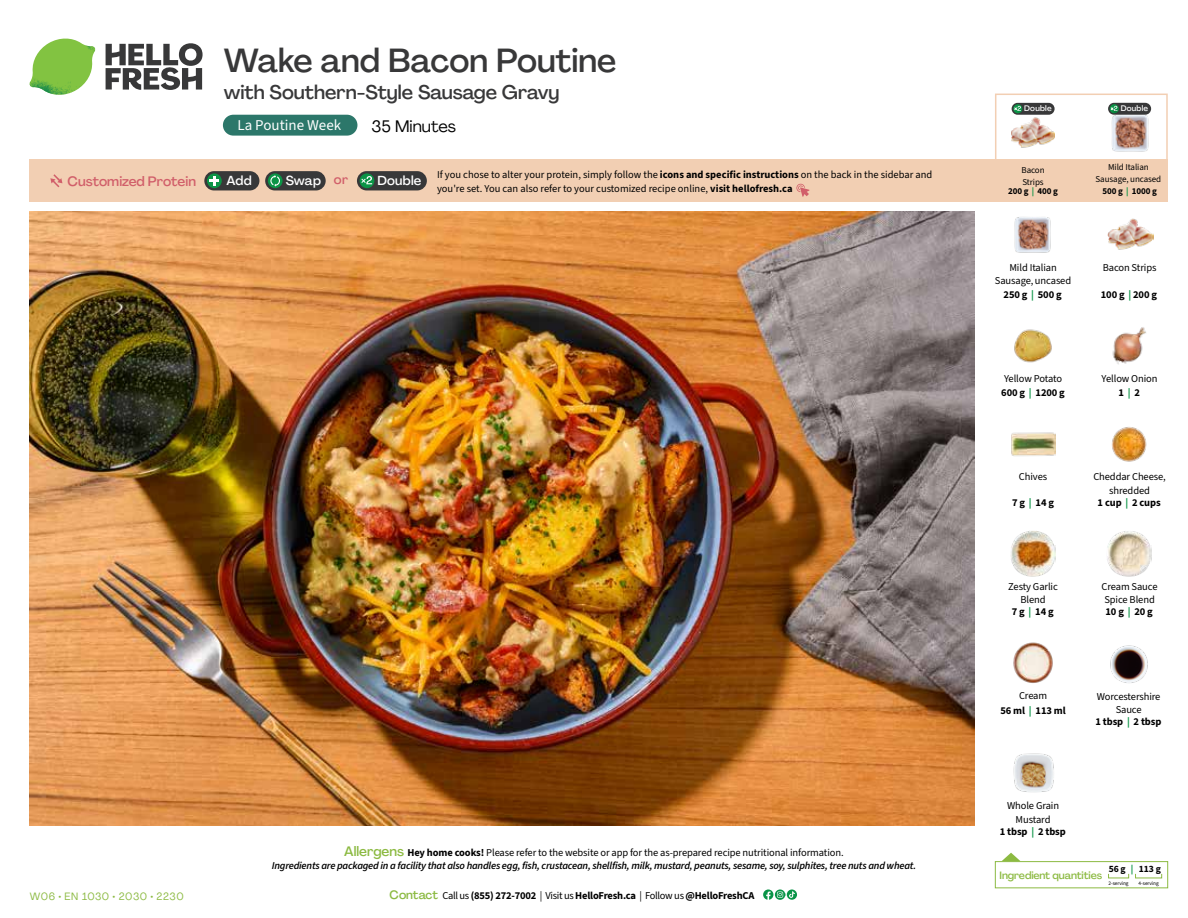
<style>
.page{position:relative;width:1188px;height:918px;background:#fff}
.page>*{position:absolute;margin:0;border:0;box-sizing:border-box;transform-origin:0 0}
.t1{font:500 33px "Agrandir";color:#383839}
.t2{font:500 19.5px "Agrandir";color:#383839}
.t3{font:16.5px "Agrandir";color:#000}
.t4{font:15px "Source Sans 3";color:#fff}
.t5{font:500 13.5px "Agrandir";color:#d15f6a}
.t6{font:500 12.9px "Agrandir";letter-spacing:.015em;color:#fff}
.t7{font:10.5px/13.5px "Source Sans 3";letter-spacing:-.01em;color:#000;text-align:center}
.t8{font:italic 600 10.5px/13.5px "Source Sans 3";letter-spacing:-.02em;color:#000;text-align:center}
.t9{font:700 10.5px/14.9px "Source Sans 3";letter-spacing:-.02em;color:#000;text-align:center}
.t10{font:500 10.5px "Agrandir";letter-spacing:-.01em;color:#8cba42}
.t11{font:10.5px "Agrandir";letter-spacing:.05em;color:#8cba42}
.t12{font:700 9.6px "Source Sans 3";color:#000}
.t13{font:9px/11.9px "Source Sans 3";letter-spacing:-.01em;color:#000;text-align:center}
.t14{font:700 9px "Source Sans 3";color:#000}
.t15{font:500 7.95px "Agrandir";letter-spacing:.025em;color:#fff}
.t16{font:5.25px "Source Sans 3";letter-spacing:-.01em;color:#000}
.s1{color:#d15f6a}
.s2{font-weight:700}
.s3{font-weight:700;color:#0b9446}
.s4{color:#0b9446}
.s5{font-weight:400}
.s6{font-family:"Agrandir";font-weight:500;font-style:normal;font-size:13.5px;color:#8cba42}
.s7{font-weight:700;font-style:normal}
.s8{font-weight:400;font-style:normal}
.s9{font-family:"Agrandir";font-weight:500;font-size:12px;color:#8cba42}
</style>
<div class="page">
<svg style="left:106px;top:43px;width:97px;height:47px"></svg>
<svg style="left:34px;top:39px;width:59px;height:38px"></svg>
<img style="left:65px;top:39px;width:30px;height:25px">
<img style="left:33px;top:60px;width:56px;height:10px">
<img style="left:29px;top:64px;width:58px;height:31px">
<img style="left:64px;top:70px;width:25px;height:24px">
<img style="left:30px;top:211px;width:945px;height:615px">
<div style="left:787px;top:889px;width:10px;height:11px;background:#099447;border-radius:50%"></div>
<svg style="left:763px;top:889px;width:32px;height:11px"></svg>
<svg style="left:1002px;top:853px;width:18px;height:8px"></svg>
<div style="left:995px;top:861px;width:173px;height:27px;border:1px solid #8cba42"></div>
<div style="left:223px;top:115px;width:134px;height:21px;background:#2c776a;border-radius:10px"></div>
<img style="left:1014px;top:329px;width:38px;height:34px">
<img style="left:1112px;top:327px;width:34px;height:38px">
<img style="left:1011px;top:432px;width:45px;height:24px">
<img style="left:1112px;top:427px;width:35px;height:35px">
<img style="left:1011px;top:531px;width:45px;height:45px">
<img style="left:1107px;top:531px;width:45px;height:45px">
<img style="left:1013px;top:753px;width:41px;height:40px">
<img style="left:1108px;top:218px;width:45px;height:32px">
<img style="left:1014px;top:217px;width:37px;height:36px">
<img style="left:1013px;top:642px;width:40px;height:41px">
<img style="left:1110px;top:645px;width:38px;height:38px">
<div style="left:30px;top:160px;width:1138px;height:42px;background:#f2cfb3"></div>
<svg style="left:50px;top:174px;width:12px;height:13px"></svg>
<div style="left:265px;top:171px;width:61px;height:19px;background:#383839;border-radius:10px"></div>
<svg style="left:268px;top:173px;width:15px;height:15px"></svg>
<svg style="left:270px;top:175px;width:10px;height:12px"></svg>
<div style="left:204px;top:171px;width:55px;height:19px;background:#383839;border-radius:10px"></div>
<div style="left:207px;top:173px;width:15px;height:15px;background:#0b9446;border-radius:50%"></div>
<svg style="left:209px;top:176px;width:10px;height:10px"></svg>
<svg style="left:796px;top:183px;width:13px;height:14px"></svg>
<div style="left:357px;top:171px;width:70px;height:19px;background:#383839;border-radius:10px"></div>
<svg style="left:360px;top:173px;width:14px;height:15px"></svg>
<svg style="left:360px;top:176px;width:12px;height:8px"></svg>
<div style="left:995px;top:94px;width:173px;height:69px;border:2px solid #f2cfb3"></div>
<img style="left:1108px;top:111px;width:43px;height:41px">
<img style="left:1011px;top:112px;width:44px;height:36px">
<div style="left:1108px;top:103px;width:43px;height:12px;background:#383839;border-radius:6px"></div>
<svg style="left:1110px;top:104px;width:9px;height:9px"></svg>
<div style="left:1112px;top:108px;width:6px;height:7px;background:#000;opacity:.35"></div>
<svg style="left:1110px;top:106px;width:8px;height:8px"></svg>
<div style="left:1012px;top:103px;width:43px;height:12px;background:#383839;border-radius:6px"></div>
<svg style="left:1013px;top:104px;width:9px;height:9px"></svg>
<svg style="left:1014px;top:106px;width:7px;height:5px"></svg>
<h1 class="t1" style="left:224px;top:40px;width:394px">Wake and Bacon Poutine</h1>
<h2 class="t2" style="left:224px;top:80px;width:337px">with Southern-Style Sausage Gravy</h2>
<h3 class="t3" style="left:372px;top:116px;width:86px">35 Minutes</h3>
<h3 class="t4" style="left:237px;top:116px;width:105px">La Poutine Week</h3>
<p class="t15" style="left:1024px;top:104px;width:29px">Double</p>
<p class="t15" style="left:1121px;top:104px;width:29px">Double</p>
<p class="t5" style="left:68px;top:173px;width:130px">Customized Protein</p>
<p class="t6" style="left:227px;top:172px;width:27px">Add</p>
<p class="t6" style="left:286px;top:172px;width:64px">Swap <span class="s1">or</span></p>
<p class="t6" style="left:377px;top:172px;width:45px">Double</p>
<p class="t13" style="left:1096px;top:161px;width:67px">Mild Italian<br>Sausage, uncased<br><span class="s2">500 g</span> <span class="s3">|</span> <span class="s2">1000 g</span></p>
<p class="t13" style="left:1022px;top:164px;width:25px;text-align:left">Bacon<br>Strips</p>
<p class="t14" style="left:1008px;top:185px;width:51px">200 g <span class="s4">|</span> 400 g</p>
<p class="t7" style="left:437px;top:168px;width:497px;text-align:left">If you chose to alter your protein, simply follow the <span class="s2">icons and specific instructions</span> on the back in the sidebar and you're set. You can also refer to your customized recipe online, <span class="s2">visit hellofresh.ca</span></p>
<p class="t7" style="left:995px;top:261px;width:78px">Mild Italian<br>Sausage, uncased<br><span class="s2">250 g</span> <span class="s3">|</span> <span class="s2">500 g</span></p>
<p class="t7" style="left:1103px;top:261px;width:55px">Bacon Strips</p>
<p class="t9" style="left:1101px;top:287px;width:58px">100 g <span class="s4">|</span> 200 g</p>
<p class="t7" style="left:1001px;top:371px;width:65px;line-height:14.9px;text-align:left">Yellow Potato<br><span class="s2">600 g</span> <span class="s3">|</span> <span class="s2">1200 g</span></p>
<p class="t7" style="left:1102px;top:371px;width:57px;line-height:14.9px">Yellow Onion<br><span class="s2">1</span> <span class="s3">|</span> <span class="s2">2</span></p>
<p class="t7" style="left:1019px;top:470px;width:30px">Chives</p>
<p class="t9" style="left:1012px;top:495px;width:43px">7 g <span class="s4">|</span> 14 g</p>
<p class="t7" style="left:1008px;top:579px;width:51px">Zesty Garlic<br>Blend</p>
<p class="t9" style="left:1012px;top:605px;width:43px">7 g <span class="s4">|</span> 14 g</p>
<p class="t7" style="left:1093px;top:470px;width:74px">Cheddar Cheese, shredded</p>
<p class="t9" style="left:1098px;top:495px;width:65px">1 cup <span class="s4">|</span> 2 cups</p>
<p class="t7" style="left:1102px;top:579px;width:57px;text-align:left">Cream Sauce<br>Spice Blend</p>
<p class="t9" style="left:1106px;top:605px;width:49px">10 g <span class="s4">|</span> 20 g</p>
<p class="t9" style="left:1000px;top:688px;width:67px"><span class="s5">Cream<br></span>56 ml <span class="s4">|</span> 113 ml</p>
<p class="t7" style="left:1097px;top:690px;width:65px">Worcestershire<br>Sauce</p>
<p class="t9" style="left:1096px;top:715px;width:67px">1 tbsp <span class="s4">|</span> 2 tbsp</p>
<p class="t11" style="left:30px;top:890px;width:155px">W06 • EN 1030 • 2030 • 2230</p>
<p class="t8" style="left:272px;top:845px;width:646px"><span class="s6">Allergens</span> <span class="s7">Hey home cooks!</span> <span class="s8">Please refer to the website or app for the as-prepared recipe nutritional information.<br></span>Ingredients are packaged in a facility that also handles egg, fish, crustacean, shellfish, milk, mustard, peanuts, sesame, soy, sulphites, tree nuts and wheat.</p>
<p class="t9" style="left:390px;top:888px;width:366px"><span class="s9">Contact</span> <span class="s5">Call us</span> (855) 272-7002 <span class="s5">| Visit us</span> HelloFresh.ca <span class="s5">| Follow us</span> @HelloFreshCA</p>
<p class="t7" style="left:1007px;top:799px;width:54px">Whole Grain<br>Mustard</p>
<p class="t9" style="left:1000px;top:824px;width:67px">1 tbsp <span class="s4">|</span> 2 tbsp</p>
<p class="t12" style="left:1109px;top:863px;width:54px">56 g <span class="s4">|</span> 113 g</p>
<p class="t16" style="left:1109px;top:880px;width:22px">2-serving</p>
<p class="t16" style="left:1139px;top:880px;width:22px">4-serving</p>
<p class="t10" style="left:1000px;top:868px;width:104px">Ingredient quantities</p>
</div>
